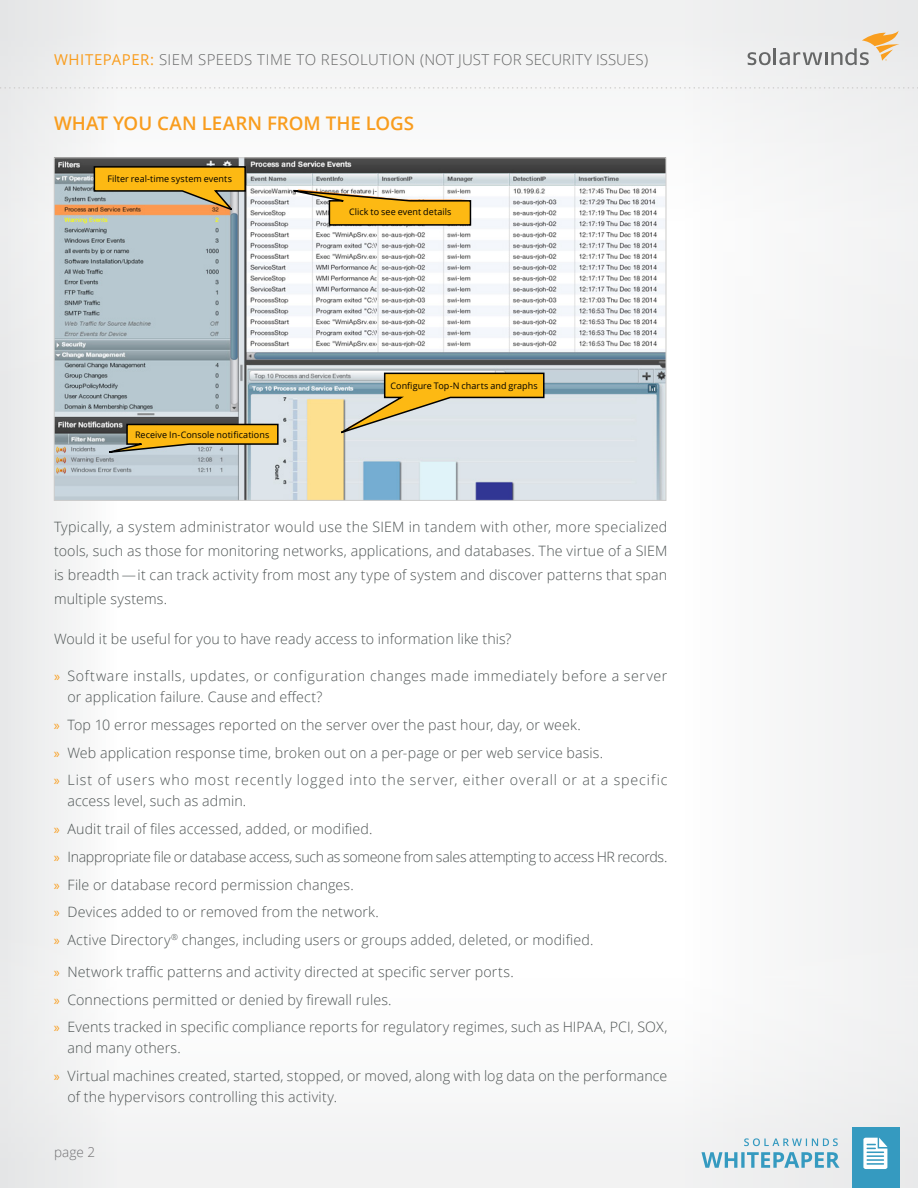
<style>
.page{position:relative;width:918px;height:1188px;background:#f8f8f8}
.page>*{position:absolute;margin:0;border:0;box-sizing:border-box;transform-origin:0 0}
.t1{font:600 18.75px "Open Sans";color:#f99d1e}
.t2{font:300 15px "Open Sans";letter-spacing:.02em;color:#666767}
.t3{font:300 14.25px/27.8px "Open Sans";letter-spacing:.01em;color:#4d5353}
.t4{font:300 14.25px/21px "Open Sans";letter-spacing:.035em;color:#4d5353}
.t5{font:300 13.5px "Open Sans";color:#717073}
.t6{font:9px "Open Sans";letter-spacing:.005em;color:#000}
.s1{font-weight:400;color:#f99d1e}
.s2{font-family:"Myriad Pro";font-weight:400;color:#f99d1e}
</style>
<div class="page">
<svg style="left:748px;top:31px;width:151px;height:34px"></svg>
<svg style="left:0;top:87px;width:918px;height:2px"></svg>
<div style="left:852px;top:1128px;width:48px;height:60px;background:#359ac0"></div>
<svg style="left:863px;top:1138px;width:24px;height:31px"></svg>
<svg style="left:701px;top:1152px;width:139px;height:16px"></svg>
<svg style="left:744px;top:1138px;width:94px;height:8px"></svg>
<img style="left:56px;top:159px;width:608px;height:340px">
<svg style="left:93px;top:165px;width:154px;height:48px;background:#cfa449"></svg>
<svg style="left:268px;top:187px;width:204px;height:39px"></svg>
<svg style="left:329px;top:372px;width:216px;height:66px;background:#d8c795"></svg>
<svg style="left:89px;top:423px;width:190px;height:33px;background:#c1a65d"></svg>
<p class="t2" style="left:54px;top:50px;width:596px"><span class="s1">WHITEPAPER:</span> SIEM SPEEDS TIME TO RESOLUTION (NOT JUST FOR SECURITY ISSUES)</p>
<h1 class="t1" style="left:54px;top:110px;width:362px">WHAT YOU CAN LEARN FROM THE LOGS</h1>
<p class="t6" style="left:107px;top:173px;width:126px">Filter real-time system events</p>
<p class="t6" style="left:135px;top:428px;width:136px">Receive In-Console notifications</p>
<p class="t6" style="left:349px;top:206px;width:104px">Click to see event details</p>
<p class="t6" style="left:391px;top:380px;width:149px">Configure Top-N charts and graphs</p>
<p class="t3" style="left:54px;top:514px;width:615px;line-height:24px;text-align:justify">Typically, a system administrator would use the SIEM in tandem with other, more specialized tools, such as those for monitoring networks, applications, and databases. The virtue of a SIEM is breadth —it can track activity from most any type of system and discover patterns that span multiple systems.</p>
<p class="t3" style="left:54px;top:624px;width:459px">Would it be useful for you to have ready access to information like this?</p>
<p class="t4" style="left:67px;top:665px;width:601px;text-indent:-13px"><span class="s2">»</span> Software installs, updates, or configuration changes made immediately before a server or application failure. Cause and effect?</p>
<p class="t3" style="left:54px;top:710px;width:615px"><span class="s2">»</span> Top 10 error messages reported on the server over the past hour, day, or week.<br><span class="s2">»</span> Web application response time, broken out on a per-page or per web service basis.<br><span class="s2">»</span> List of users who most recently logged into the server, either overall or at a specific</p>
<p class="t3" style="left:54px;top:787px;width:615px;text-indent:13px">access level, such as admin.<br><span class="s2">»</span> Audit trail of files accessed, added, or modified.<br><span class="s2">»</span> Inappropriate file or database access, such as someone from sales attempting to access HR records. <span class="s2">»</span> File or database record permission changes.<br><span class="s2">»</span> Devices added to or removed from the network.<br><span class="s2">»</span> Active Directory<sup>®</sup> changes, including users or groups added, deleted, or modified.</p>
<p class="t3" style="left:54px;top:957px;width:615px"><span class="s2">»</span> Network traffic patterns and activity directed at specific server ports.<br><span class="s2">»</span> Connections permitted or denied by firewall rules.<br><span class="s2">»</span> Events tracked in specific compliance reports for regulatory regimes, such as HIPAA, PCI, SOX,</p>
<p class="t3" style="left:54px;top:1034px;width:615px;text-indent:13px">and many others.<br><span class="s2">»</span> Virtual machines created, started, stopped, or moved, along with log data on the performance</p>
<p class="t3" style="left:67px;top:1083px;width:271px">of the hypervisors controlling this activity.</p>
<p class="t5" style="left:54px;top:1143px;width:43px">page 2</p>
</div>
